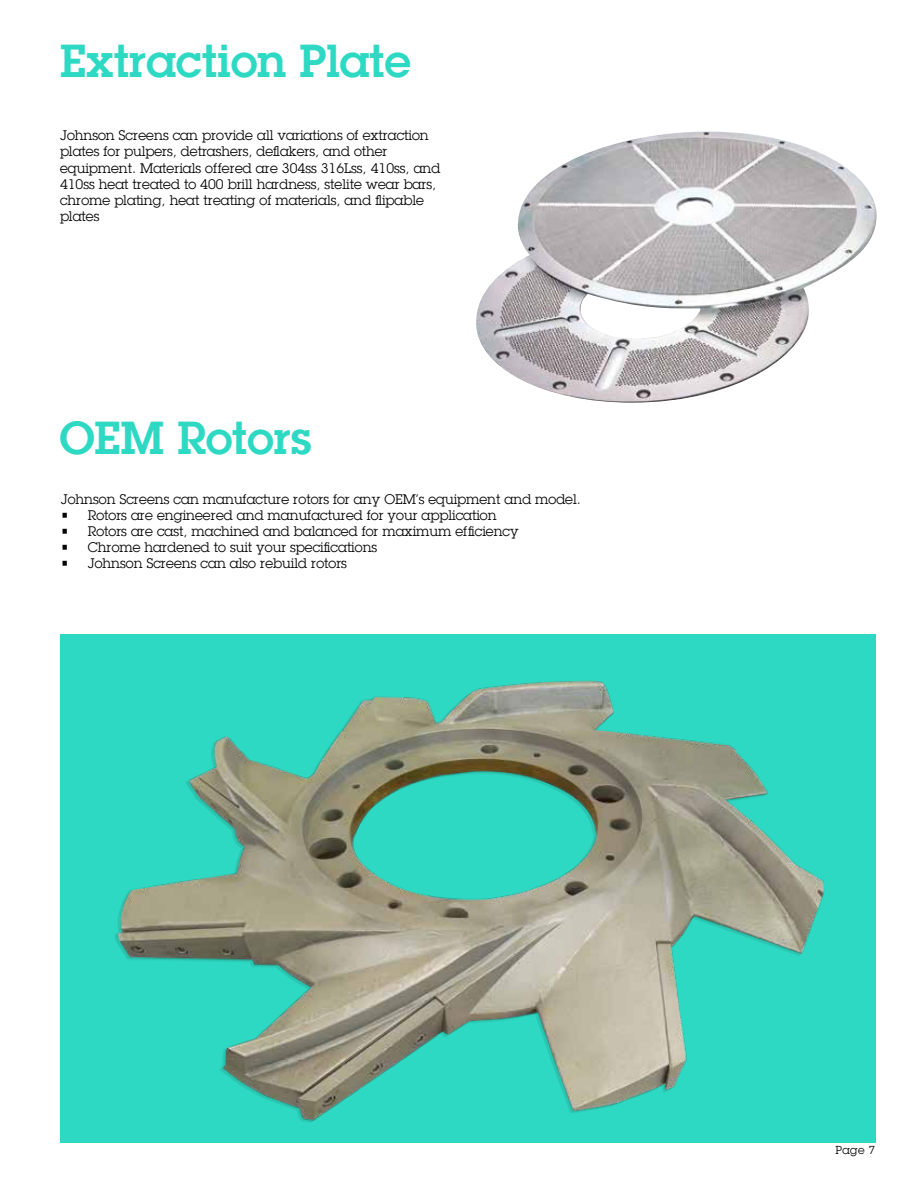
<style>
.page{position:relative;width:918px;height:1188px;background:#fff}
.page>*{position:absolute;margin:0;border:0;box-sizing:border-box;transform-origin:0 0}
.t1{font:600 45px "Lubalin Graph Std";color:#2ed9c3}
.t2{font:13.5px/16.2px "Lubalin Graph Std";color:#000}
.t3{font:11.25px "Lubalin Graph Std";color:#000}
</style>
<div class="page">
<img style="left:476px;top:131px;width:401px;height:272px">
<div style="left:60px;top:634px;width:815px;height:509px;background:#2ed9c3"></div>
<img style="left:115px;top:681px;width:710px;height:442px">
<h1 class="t1" style="left:60px;top:32px;width:352px">Extraction Plate</h1>
<p class="t2" style="left:60px;top:127px;width:382px">Johnson Screens can provide all variations of extraction plates for pulpers, detrashers, deflakers, and other equipment. Materials offered are 304ss 316Lss, 410ss, and 410ss heat treated to 400 brill hardness, stelite wear bars, chrome plating, heat treating of materials, and flipable plates</p>
<h1 class="t1" style="left:60px;top:408px;width:253px">OEM Rotors</h1>
<p class="t2" style="left:61px;top:491px;width:522px">Johnson Screens can manufacture rotors for any OEM’s equipment and model.</p>
<p class="t2" style="left:61px;top:507px;width:437px">• Rotors are engineered and manufactured for your application</p>
<p class="t2" style="left:61px;top:523px;width:460px">• Rotors are cast, machined and balanced for maximum efficiency</p>
<p class="t2" style="left:61px;top:539px;width:318px">• Chrome hardened to suit your specifications</p>
<p class="t2" style="left:61px;top:555px;width:288px">• Johnson Screens can also rebuild rotors</p>
<p class="t3" style="left:835px;top:1143px;width:42px">Page 7</p>
</div>
